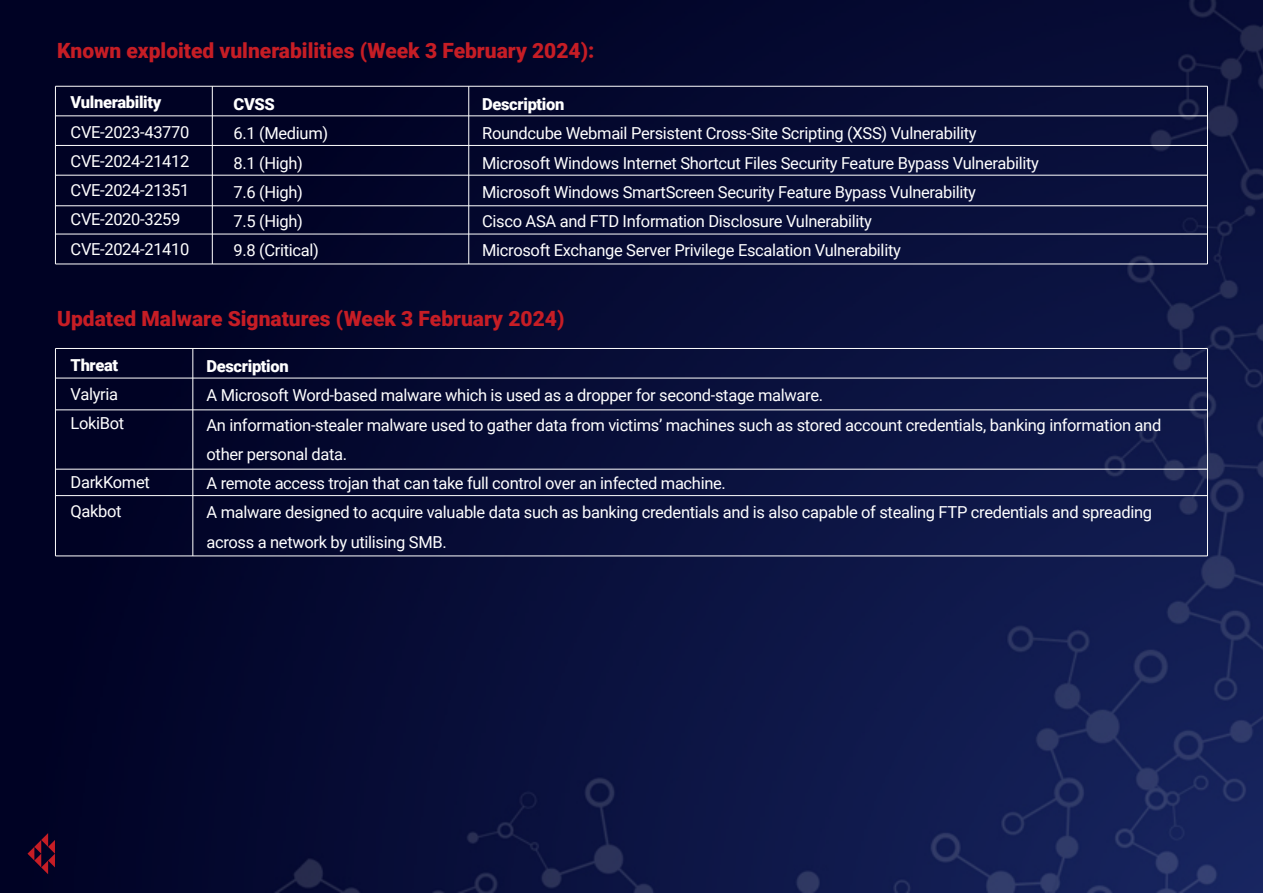
<style>
.page{position:relative;width:1263px;height:893px;background:#fff}
.page>*{position:absolute;margin:0;border:0;box-sizing:border-box;transform-origin:0 0}
.t1{font:900 21px "Roboto";color:#c61d25}
.t2{font:16.5px/29.2px "Roboto";letter-spacing:-.02em;color:#fff}
.t3{font:900 16.5px "Roboto";letter-spacing:-.02em;color:#fff}
</style>
<div class="page">
<img style="left:0;top:0;width:1263px;height:893px">
<svg style="left:28px;top:833px;width:27px;height:41px"></svg>
<hr style="left:55px;top:348px;width:1152px;height:1px;background:#fff">
<hr style="left:55px;top:378px;width:1152px;height:1px;background:#fff">
<hr style="left:55px;top:495px;width:1152px;height:1px;background:#fff">
<hr style="left:55px;top:469px;width:1152px;height:1px;background:#fff">
<hr style="left:55px;top:555px;width:1152px;height:1px;background:#fff">
<hr style="left:55px;top:409px;width:1152px;height:1px;background:#fff">
<hr style="left:55px;top:348px;width:1px;height:208px;background:#fff">
<hr style="left:192px;top:348px;width:1px;height:208px;background:#fff">
<hr style="left:1207px;top:348px;width:1px;height:208px;background:#fff">
<hr style="left:55px;top:86px;width:1152px;height:1px;background:#fff">
<hr style="left:55px;top:115px;width:1152px;height:1px;background:#fff">
<hr style="left:55px;top:145px;width:1152px;height:1px;background:#fff">
<hr style="left:55px;top:175px;width:1152px;height:1px;background:#fff">
<hr style="left:55px;top:205px;width:1152px;height:1px;background:#fff">
<hr style="left:55px;top:234px;width:1152px;height:1px;background:#fff">
<hr style="left:55px;top:264px;width:1152px;height:1px;background:#fff">
<hr style="left:55px;top:86px;width:1px;height:178px;background:#fff">
<hr style="left:212px;top:86px;width:1px;height:178px;background:#fff">
<hr style="left:468px;top:86px;width:1px;height:178px;background:#fff">
<hr style="left:1207px;top:86px;width:1px;height:178px;background:#fff">
<p class="t1" style="left:57px;top:36px;width:539px">Known exploited vulnerabilities (Week 3 February 2024):</p>
<p class="t3" style="left:71px;top:91px;width:92px">Vulnerability</p>
<p class="t2" style="left:71px;top:117px;width:120px">CVE-2023-43770<br>CVE-2024-21412<br>CVE-2024-21351<br>CVE-2020-3259<br>CVE-2024-21410</p>
<p class="t3" style="left:234px;top:93px;width:43px">CVSS</p>
<p class="t2" style="left:234px;top:118px;width:96px">6.1 (Medium)<br>8.1 (High)<br>7.6 (High)<br>7.5 (High)<br>9.8 (Critical)</p>
<p class="t3" style="left:482px;top:93px;width:84px">Description</p>
<p class="t2" style="left:482px;top:118px;width:558px">Roundcube Webmail Persistent Cross-Site Scripting (XSS) Vulnerability Microsoft Windows Internet Shortcut Files Security Feature Bypass Vulnerability Microsoft Windows SmartScreen Security Feature Bypass Vulnerability<br>Cisco ASA and FTD Information Disclosure Vulnerability<br>Microsoft Exchange Server Privilege Escalation Vulnerability</p>
<p class="t1" style="left:57px;top:304px;width:509px">Updated Malware Signatures (Week 3 February 2024)</p>
<p class="t3" style="left:71px;top:353px;width:49px">Threat</p>
<p class="t2" style="left:71px;top:379px;width:55px">Valyria<br>LokiBot</p>
<p class="t3" style="left:207px;top:355px;width:84px">Description</p>
<p class="t2" style="left:207px;top:380px;width:956px">A Microsoft Word-based malware which is used as a dropper for second-stage malware.<br>An information-stealer malware used to gather data from victims’ machines such as stored account credentials, banking information and other personal data.<br>A remote access trojan that can take full control over an infected machine.<br>A malware designed to acquire valuable data such as banking credentials and is also capable of stealing FTP credentials and spreading across a network by utilising SMB.</p>
<p class="t2" style="left:71px;top:467px;width:81px">DarkKomet<br>Qakbot</p>
</div>
